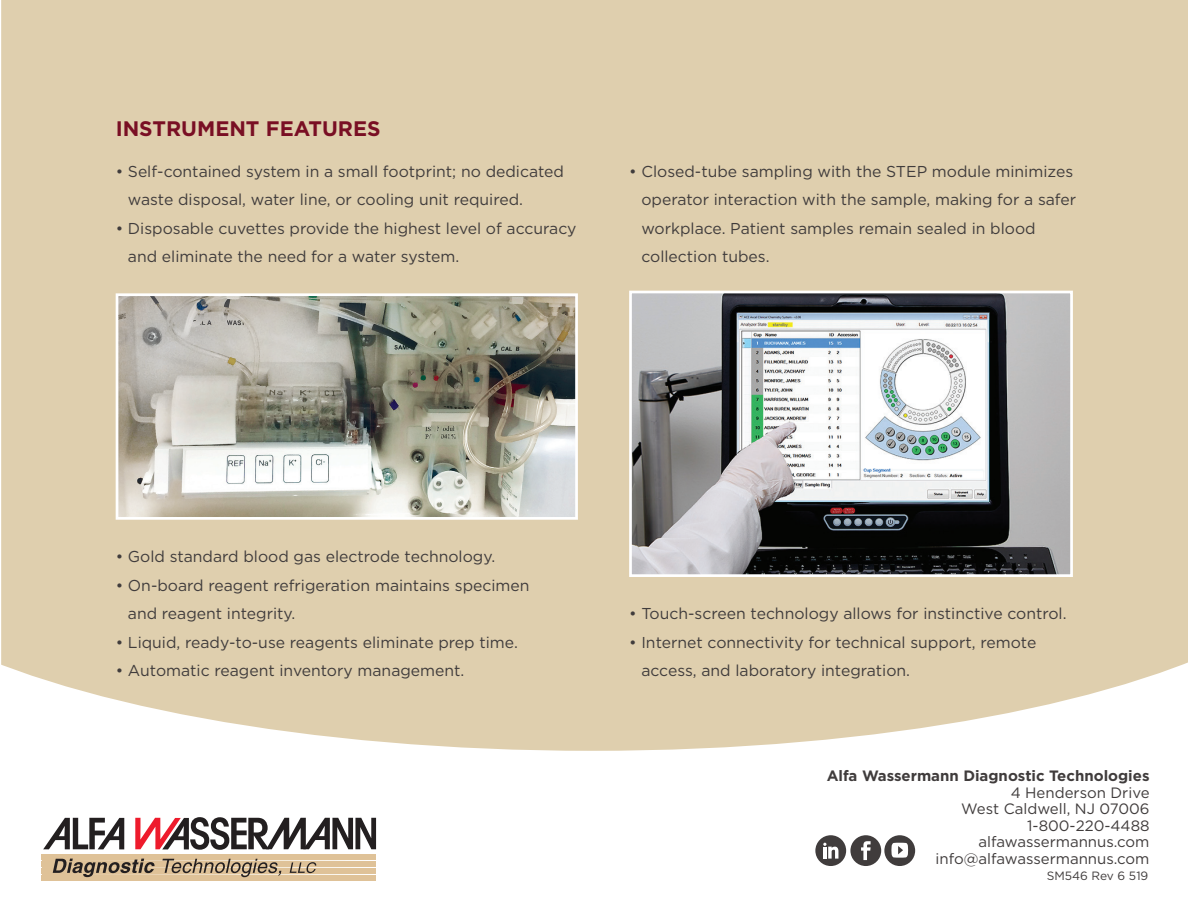
<style>
.page{position:relative;width:1188px;height:918px;background:#fff}
.page>*{position:absolute;margin:0;border:0;box-sizing:border-box;transform-origin:0 0}
.t1{font:700 21px "Gotham";color:#790f24}
.t2{font:15.75px/28.5px "Gotham";color:#403c3c}
.t3{font:15px "Gotham";color:#403c3c}
.t4{font:700 15px "Gotham";color:#403c3c}
.t5{font:12px "Gotham";color:#403c3c}
</style>
<div class="page">
<div style="left:1px;top:0;width:1187px;height:653px;background:#dfcfae"></div>
<svg style="left:1px;top:653px;width:1187px;height:98px;fill:#dfcfae"></svg>
<div style="left:815px;top:835px;width:31px;height:31px;background:#403c3c;border-radius:50%"></div>
<div style="left:850px;top:835px;width:31px;height:31px;background:#403c3c;border-radius:50%"></div>
<div style="left:884px;top:835px;width:31px;height:31px;background:#403c3c;border-radius:50%"></div>
<svg style="left:823px;top:843px;width:15px;height:16px"></svg>
<svg style="left:861px;top:841px;width:10px;height:19px"></svg>
<svg style="left:891px;top:843px;width:17px;height:15px"></svg>
<img style="left:120px;top:297px;width:454px;height:219px">
<div style="left:116px;top:293px;width:462px;height:227px;border:3px solid #fff"></div>
<img style="left:633px;top:295px;width:436px;height:278px">
<div style="left:629px;top:291px;width:444px;height:286px;border:3px solid #fff"></div>
<svg style="left:43px;top:818px;width:81px;height:31px"></svg>
<svg style="left:135px;top:817px;width:241px;height:33px"></svg>
<div style="left:42px;top:855px;width:334px;height:5px;background:#dfc298"></div>
<div style="left:42px;top:875px;width:334px;height:6px;background:#dfc298"></div>
<svg style="left:42px;top:858px;width:334px;height:20px"></svg>
<p class="t1" style="left:116px;top:116px;width:266px">INSTRUMENT FEATURES</p>
<p class="t2" style="left:128px;top:157px;width:438px;text-indent:-12px">• Self-contained system in a small footprint; no dedicated waste disposal, water line, or cooling unit required.</p>
<p class="t2" style="left:128px;top:214px;width:450px;text-indent:-12px">• Disposable cuvettes provide the highest level of accuracy and eliminate the need for a water system.</p>
<p class="t2" style="left:641px;top:157px;width:436px;text-indent:-12px">• Closed-tube sampling with the STEP module minimizes operator interaction with the sample, making for a safer workplace. Patient samples remain sealed in blood collection tubes.</p>
<p class="t2" style="left:116px;top:542px;width:381px">• Gold standard blood gas electrode technology.</p>
<p class="t2" style="left:128px;top:571px;width:403px;text-indent:-12px">• On-board reagent refrigeration maintains specimen and reagent integrity.</p>
<p class="t2" style="left:116px;top:628px;width:404px">• Liquid, ready-to-use reagents eliminate prep time.</p>
<p class="t2" style="left:116px;top:656px;width:350px">• Automatic reagent inventory management.</p>
<p class="t2" style="left:629px;top:599px;width:439px">• Touch-screen technology allows for instinctive control.</p>
<p class="t2" style="left:641px;top:628px;width:396px;text-indent:-12px">• Internet connectivity for technical support, remote access, and laboratory integration.</p>
<p class="t4" style="left:827px;top:767px;width:324px">Alfa Wassermann Diagnostic Technologies</p>
<p class="t3" style="left:1011px;top:783px;width:140px">4 Henderson Drive</p>
<p class="t3" style="left:961px;top:799px;width:190px">West Caldwell, NJ 07006</p>
<p class="t3" style="left:1027px;top:816px;width:124px">1-800-220-4488</p>
<p class="t3" style="left:978px;top:832px;width:173px">alfawassermannus.com</p>
<p class="t3" style="left:936px;top:849px;width:216px">info@alfawassermannus.com</p>
<p class="t5" style="left:1047px;top:868px;width:103px">SM546 Rev 6 519</p>
</div>
